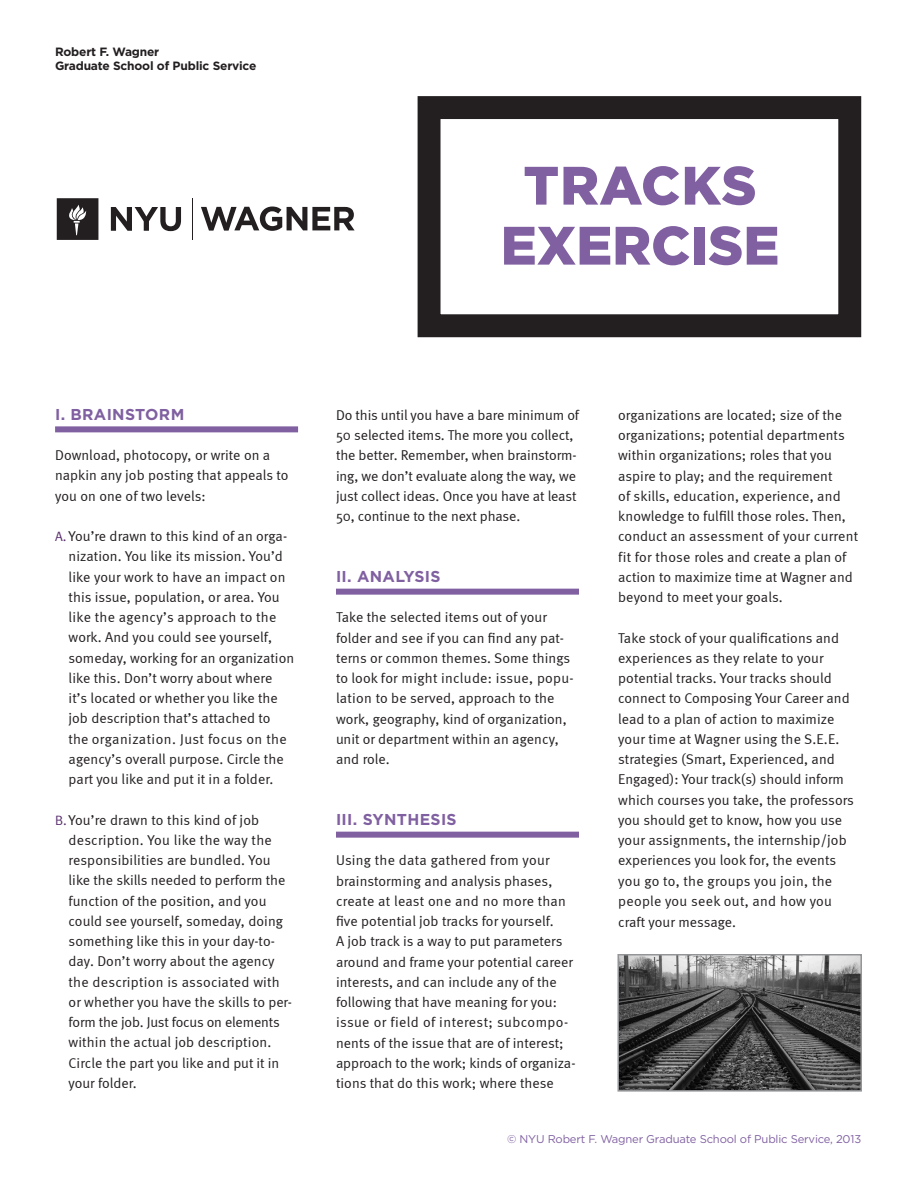
<style>
.page{position:relative;width:918px;height:1188px;background:#fff}
.page>*{position:absolute;margin:0;border:0;box-sizing:border-box;transform-origin:0 0}
.t1{font:900 54px/60px "Gotham";color:#8060a1;text-align:center}
.t2{font:700 15.75px "Gotham";letter-spacing:.02em;color:#8060a1}
.t3{font:14.25px/20.2px "Meta Normal";letter-spacing:.005em;color:#231f20}
.t4{font:700 12px/14.4px "Gotham";letter-spacing:-.015em;color:#231f20}
.t5{font:11.25px "Gotham";letter-spacing:-.015em;color:#8060a1}
.s1{font-size:13.5px;color:#592d6c}
</style>
<div class="page">
<div style="left:55px;top:426px;width:243px;height:6px;background:#8060a1"></div>
<div style="left:336px;top:589px;width:243px;height:6px;background:#8060a1"></div>
<div style="left:336px;top:832px;width:243px;height:6px;background:#8060a1"></div>
<svg style="left:417px;top:96px;width:445px;height:242px"></svg>
<svg style="left:201px;top:206px;width:154px;height:25px"></svg>
<svg style="left:57px;top:198px;width:125px;height:42px"></svg>
<hr style="left:192px;top:198px;width:1px;height:42px;background:#231f20">
<img style="left:620px;top:957px;width:239px;height:132px">
<div style="left:617px;top:954px;width:245px;height:138px;border:2px solid #939598"></div>
<p class="t4" style="left:55px;top:44px;width:203px">Robert F. Wagner<br>Graduate School of Public Service</p>
<p class="t1" style="left:501px;top:154px;width:280px">TRACKS<br>EXERCISE</p>
<p class="t2" style="left:55px;top:405px;width:131px">I. BRAINSTORM</p>
<p class="t3" style="left:55px;top:445px;width:235px">Download, photocopy, or write on a napkin any job posting that appeals to you on one of two levels:</p>
<p class="t3" style="left:69px;top:526px;width:227px;text-indent:-14px"><span class="s1">A.</span> You’re drawn to this kind of an orga&shy;nization. You like its mission. You’d like your work to have an impact on this issue, population, or area. You like the agency’s approach to the work. And you could see yourself, someday, working for an organization like this. Don’t worry about where it’s located or whether you like the job description that’s attached to<br>the organization. Just focus on the agency’s overall purpose. Circle the part you like and put it in a folder.</p>
<p class="t3" style="left:69px;top:809px;width:225px;text-indent:-14px"><span class="s1">B.</span>You’re drawn to this kind of job description. You like the way the responsibilities are bundled. You like the skills needed to perform the function of the position, and you could see yourself, someday, doing something like this in your day-to&shy;day. Don’t worry about the agency the description is associated with or whether you have the skills to per&shy;form the job. Just focus on elements within the actual job description.<br>Circle the part you like and put it in your folder.</p>
<p class="t3" style="left:336px;top:405px;width:245px">Do this until you have a bare minimum of 50 selected items. The more you collect, the better. Remember, when brainstorm&shy;ing, we don’t evaluate along the way, we just collect ideas. Once you have at least 50, continue to the next phase.</p>
<p class="t2" style="left:336px;top:567px;width:106px">II. ANALYSIS</p>
<p class="t3" style="left:336px;top:607px;width:239px">Take the selected items out of your folder and see if you can find any pat&shy;terns or common themes. Some things to look for might include: issue, popu&shy;lation to be served, approach to the work, geography, kind of organization, unit or department within an agency, and role.</p>
<p class="t2" style="left:336px;top:810px;width:122px">III. SYNTHESIS</p>
<p class="t3" style="left:336px;top:850px;width:241px">Using the data gathered from your brainstorming and analysis phases, create at least one and no more than five potential job tracks for yourself.<br>A job track is a way to put parameters around and frame your potential career interests, and can include any of the following that have meaning for you: issue or field of interest; subcompo&shy;nents of the issue that are of interest; approach to the work; kinds of organiza&shy;tions that do this work; where these</p>
<p class="t3" style="left:618px;top:405px;width:242px">organizations are located; size of the organizations; potential departments within organizations; roles that you aspire to play; and the requirement<br>of skills, education, experience, and knowledge to fulfill those roles. Then, conduct an assessment of your current fit for those roles and create a plan of action to maximize time at Wagner and beyond to meet your goals.</p>
<p class="t3" style="left:618px;top:627px;width:237px">Take stock of your qualifications and experiences as they relate to your potential tracks. Your tracks should connect to Composing Your Career and lead to a plan of action to maximize your time at Wagner using the S.E.E. strategies (Smart, Experienced, and Engaged): Your track(s) should inform which courses you take, the professors you should get to know, how you use your assignments, the internship/job experiences you look for, the events you go to, the groups you join, the people you seek out, and how you craft your message.</p>
<p class="t5" style="left:507px;top:1133px;width:356px">© NYU Robert F. Wagner Graduate School of Public Service, 2013</p>
</div>
